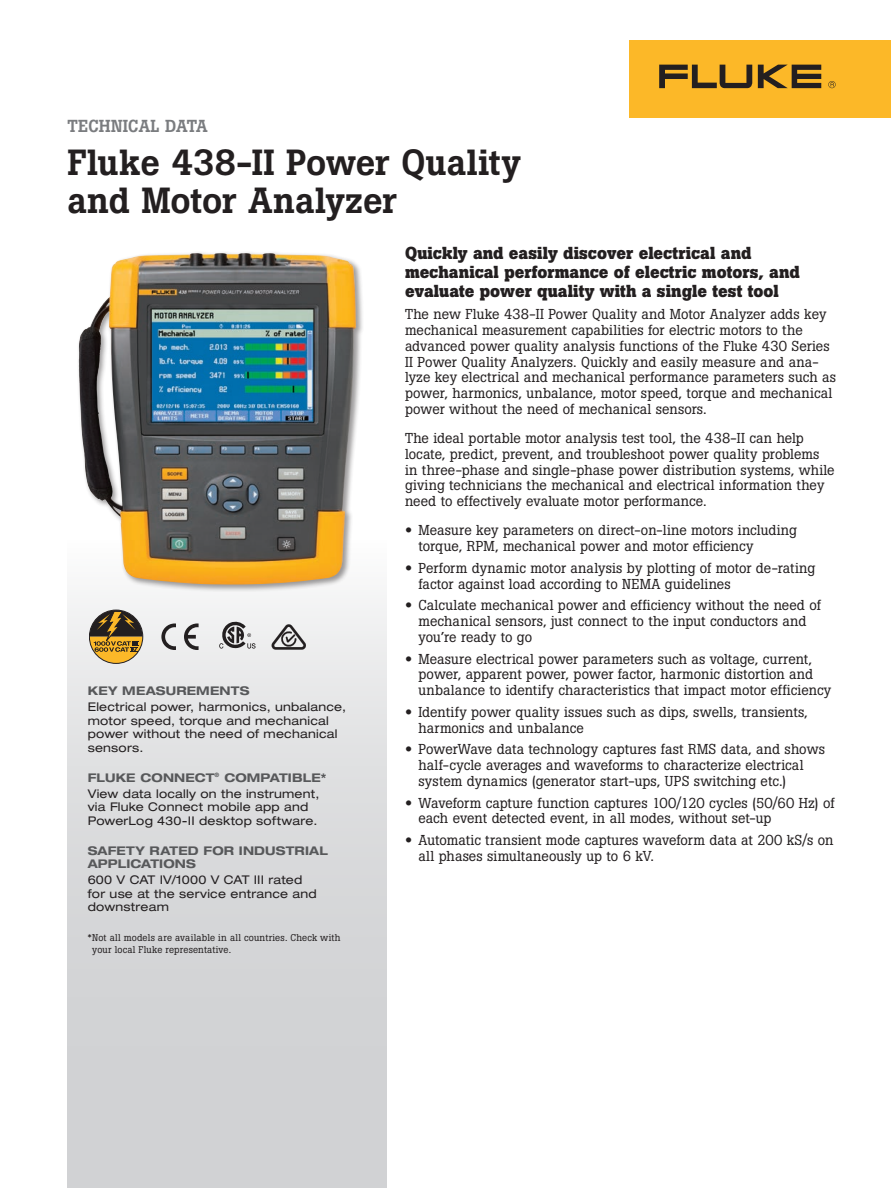
<style>
.page{position:relative;width:891px;height:1188px;background:#fff}
.page>*{position:absolute;margin:0;border:0;box-sizing:border-box;transform-origin:0 0}
.Headline{font:500 36px/37.5px "Boton Pro";color:#231f20}
.Subhead_1{font:700 17.25px/18.8px "Boton Pro";letter-spacing:.005em;color:#231f20}
.Document_title{font:500 17.25px "Boton Pro";color:#7a7c7f}
.Body_Bullet{font:14.25px/15.8px "Boton Pro";letter-spacing:.005em;color:#231f20}
.Body{font:14.25px/15.8px "Boton Pro";letter-spacing:.005em;color:#231f20}
.Cover_sidebar_copy{font:expanded 12px/13.5px "Helvetica Neue LT Std";letter-spacing:.02em;color:#231f20}
.Cover_sidebar_subhea{font:700 expanded 12px/13.5px "Helvetica Neue LT Pro";letter-spacing:.01em;color:#57585a}
.Footnotes{font:9.75px/11.2px "Boton Pro";letter-spacing:.02em;color:#231f20}
.s1{font-family:"Helvetica Neue LT Std";font-weight:700;font-stretch:expanded}
</style>
<div class="page">
<div style="left:68px;top:540px;width:319px;height:648px;background:linear-gradient(to bottom,#f3f3f3,#c8c9cc)"></div>
<div style="left:629px;top:40px;width:262px;height:78px;background:#fcb828"></div>
<svg style="left:758px;top:65px;width:63px;height:23px"></svg>
<svg style="left:659px;top:65px;width:93px;height:23px"></svg>
<svg style="left:828px;top:81px;width:8px;height:7px"></svg>
<svg style="left:219px;top:622px;width:37px;height:27px"></svg>
<svg style="left:161px;top:623px;width:15px;height:27px"></svg>
<svg style="left:184px;top:623px;width:15px;height:27px"></svg>
<svg style="left:271px;top:624px;width:35px;height:26px"></svg>
<svg style="left:89px;top:610px;width:54px;height:53px;background:#9a804c"></svg>
<div style="left:77px;top:251px;width:287px;height:341px;background:#231f20;opacity:.45"></div>
<img style="left:78px;top:253px;width:225px;height:332px">
<p class="Document_title" style="left:68px;top:115px;width:142px">TECHNICAL DATA</p>
<p class="Headline" style="left:68px;top:144px;width:455px">Fluke 438-II Power Quality and Motor Analyzer</p>
<p class="Cover_sidebar_subhea" style="left:88px;top:684px;width:163px">KEY MEASUREMENTS</p>
<p class="Cover_sidebar_copy" style="left:88px;top:700px;width:260px">Electrical power, harmonics, unbalance, motor speed, torque and mechanical power without the need of mechanical sensors.</p>
<p class="Cover_sidebar_subhea" style="left:88px;top:770px;width:240px">FLUKE CONNECT<sup>®</sup> COMPATIBLE*</p>
<p class="Cover_sidebar_copy" style="left:88px;top:787px;width:233px">View data locally on the instrument, via Fluke Connect mobile app and<br>PowerLog 430-II desktop software.</p>
<p class="Cover_sidebar_subhea" style="left:88px;top:843px;width:242px">SAFETY RATED FOR INDUSTRIAL<br>APPLICATIONS</p>
<p class="Cover_sidebar_copy" style="left:88px;top:873px;width:231px">600 V CAT IV/1000 V CAT III rated for use at the service entrance and downstream</p>
<p class="Footnotes" style="left:92px;top:932px;width:250px;text-indent:-4px">*Not all models are available in all countries. Check with your local Fluke representative.</p>
<p class="Subhead_1" style="left:405px;top:244px;width:396px">Quickly and easily discover electrical and mechanical performance of electric motors, and evaluate power quality with a single test tool</p>
<p class="Body" style="left:405px;top:307px;width:433px">The new Fluke 438-II Power Quality and Motor Analyzer adds key mechanical measurement capabilities for electric motors to the advanced power quality analysis functions of the Fluke 430 Series II Power Quality Analyzers. Quickly and easily measure and ana&shy;lyze key electrical and mechanical performance parameters such as power, harmonics, unbalance, motor speed, torque and mechanical power without the need of mechanical sensors.</p>
<p class="Body" style="left:405px;top:430px;width:431px">The ideal portable motor analysis test tool, the 438-II can help locate, predict, prevent, and troubleshoot power quality problems in three-phase and single-phase power distribution systems, while giving technicians the mechanical and electrical information they need to effectively evaluate motor performance.</p>
<p class="Body_Bullet" style="left:419px;top:523px;width:380px;text-indent:-14px"><span class="s1">•</span> Measure key parameters on direct-on-line motors including torque, RPM, mechanical power and motor efficiency</p>
<p class="Body_Bullet" style="left:419px;top:560px;width:398px;text-indent:-14px"><span class="s1">•</span> Perform dynamic motor analysis by plotting of motor de-rating factor against load according to NEMA guidelines</p>
<p class="Body_Bullet" style="left:419px;top:598px;width:404px;text-indent:-14px"><span class="s1">•</span> Calculate mechanical power and efficiency without the need of mechanical sensors, just connect to the input conductors and you’re ready to go</p>
<p class="Body_Bullet" style="left:419px;top:651px;width:414px;text-indent:-14px"><span class="s1">•</span> Measure electrical power parameters such as voltage, current, power, apparent power, power factor, harmonic distortion and unbalance to identify characteristics that impact motor efficiency</p>
<p class="Body_Bullet" style="left:419px;top:704px;width:391px;text-indent:-14px"><span class="s1">•</span> Identify power quality issues such as dips, swells, transients, harmonics and unbalance</p>
<p class="Body_Bullet" style="left:419px;top:742px;width:408px;text-indent:-14px"><span class="s1">•</span> PowerWave data technology captures fast RMS data, and shows half-cycle averages and waveforms to characterize electrical system dynamics (generator start-ups, UPS switching etc.)</p>
<p class="Body_Bullet" style="left:419px;top:795px;width:418px;text-indent:-14px"><span class="s1">•</span> Waveform capture function captures 100/120 cycles (50/60 Hz) of each event detected event, in all modes, without set-up</p>
<p class="Body_Bullet" style="left:419px;top:832px;width:416px;text-indent:-14px"><span class="s1">•</span> Automatic transient mode captures waveform data at 200 kS/s on all phases simultaneously up to 6 kV.</p>
</div>
